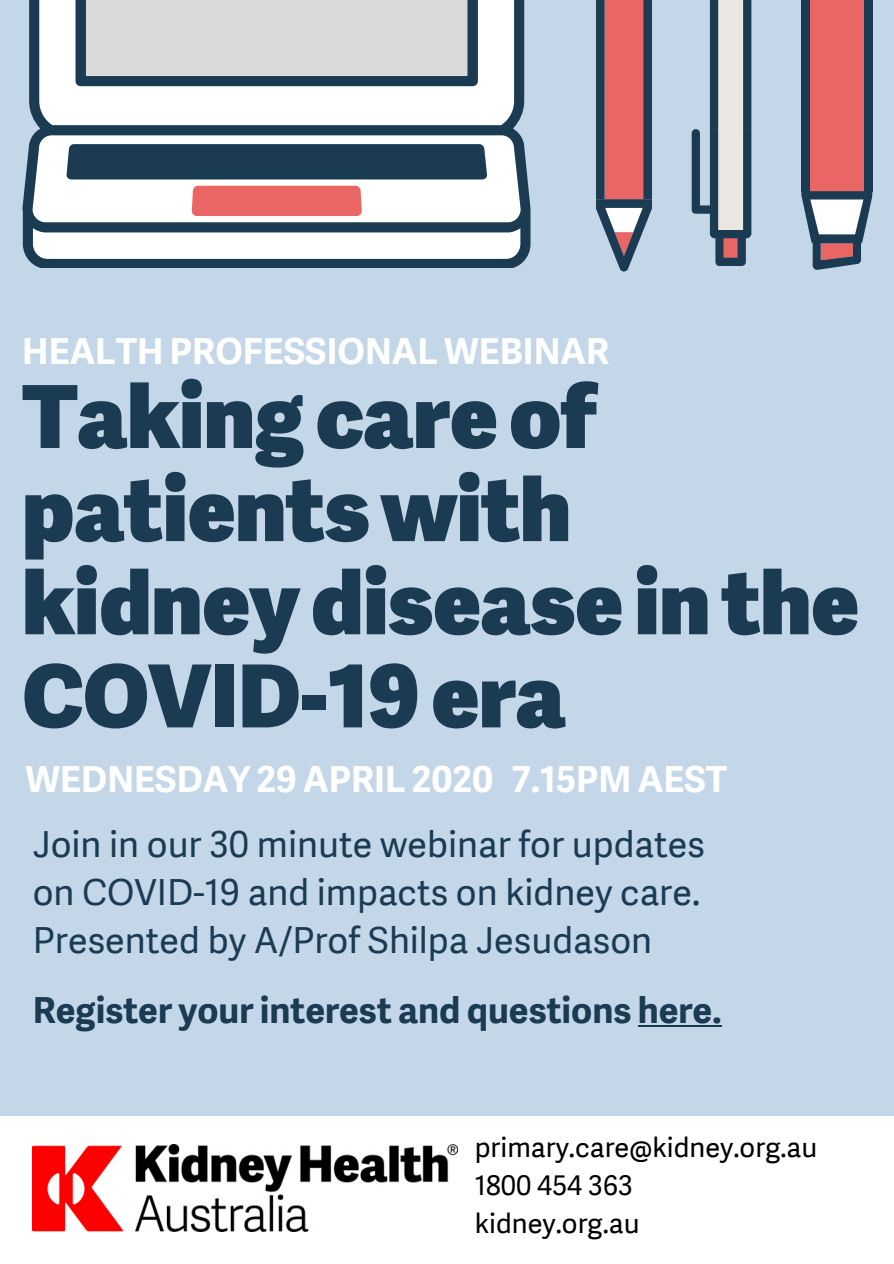
<style>
.page{position:relative;width:894px;height:1264px;background:#fff}
.page>*{position:absolute;margin:0;border:0;box-sizing:border-box;transform-origin:0 0}
.t1{font:800 86.85px/93.2px "Adelle Sans";color:#1b3b53}
.t2{font:36px/48.4px "Adelle Sans";color:#1b3b53}
.t3{font:700 36px "Adelle Sans";color:#fff}
.t4{font:700 36px "Adelle Sans";color:#1b3b53}
.t5{font:27.3px/38.1px "Adelle Sans";color:#000}
</style>
<div class="page">
<div style="left:0;top:0;width:893px;height:1263px;background:#c4d7e8"></div>
<hr style="left:637px;top:1025px;width:84px;height:2px;background:#1b3b53">
<div style="left:0;top:1116px;width:893px;height:147px;background:#fff"></div>
<img style="left:33px;top:1144px;width:424px;height:87px">
<svg style="left:596px;top:0;width:55px;height:271px;background:#a46b74"></svg>
<svg style="left:22px;top:0;width:508px;height:268px;background:#b3bec6"></svg>
<svg style="left:33px;top:135px;width:487px;height:87px;background:#a8a4ad"></svg>
<svg style="left:76px;top:0;width:401px;height:86px;background:#babfc3"></svg>
<svg style="left:691px;top:0;width:60px;height:266px"></svg>
<div style="left:864px;top:0;width:7px;height:191px;background:#1b3b53"></div>
<div style="left:801px;top:0;width:8px;height:191px;background:#1b3b53"></div>
<div style="left:809px;top:0;width:55px;height:191px;background:#ea6665"></div>
<svg style="left:801px;top:191px;width:70px;height:79px"></svg>
<p class="t3" style="left:22px;top:337px;width:588px">HEALTH PROFESSIONAL WEBINAR</p>
<h1 class="t1" style="left:22px;top:379px;width:837px">Takingcareof patientswith kidneydiseaseinthe<br>COVID-19era</h1>
<p class="t3" style="left:26px;top:765px;width:703px">WEDNESDAY 29 APRIL 2020 7.15PM AEST</p>
<p class="t2" style="left:33px;top:823px;width:673px">Join in our 30 minute webinar for updates on COVID-19 and impacts on kidney care.<br>Presented by A/Prof Shilpa Jesudason</p>
<p class="t4" style="left:33px;top:996px;width:690px">Register your interest and questions here.</p>
<p class="t5" style="left:474px;top:1130px;width:344px">primary.care@kidney.org.au<br>1800 454 363<br>kidney.org.au</p>
</div>
